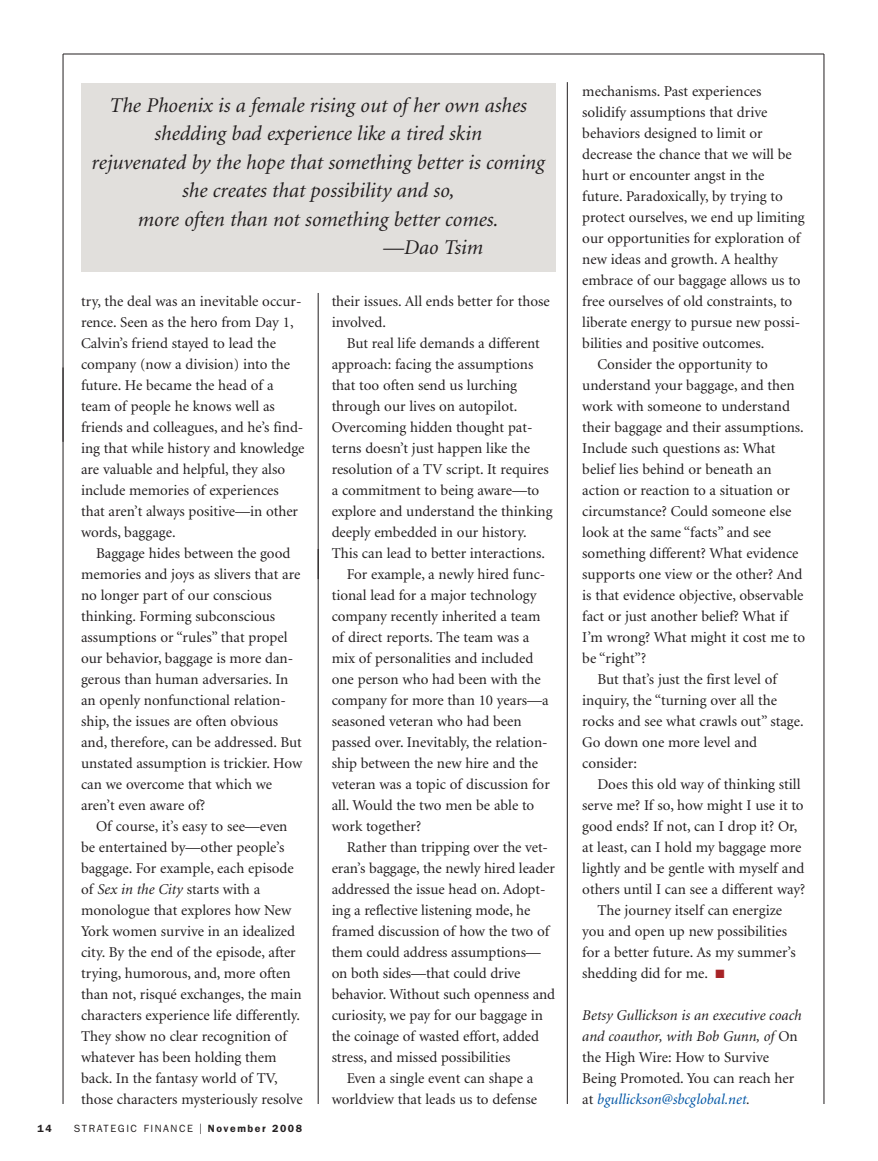
<style>
.page{position:relative;width:878px;height:1161px;background:#fff}
.page>*{position:absolute;margin:0;border:0;box-sizing:border-box;transform-origin:0 0}
.t1{font:italic 21px "Minion";color:#231f20}
.t2{font:15px/21px "Minion";color:#231f20}
.t3{font:italic 15px/21px "Minion";color:#231f20}
.t4{font:10.5px "Franklin Gothic";letter-spacing:.15em;color:#231f20}
.t5{font:600 10.5px "Franklin Gothic";color:#231f20}
.s1{font-style:italic}
.s2{font-size:15px}
.s3{font-weight:600}
.s4{color:#a72427}
.s5{font-style:normal}
.s6{color:#0155a5}
</style>
<div class="page">
<hr style="left:63px;top:368px;width:1px;height:736px;background:#231f20">
<hr style="left:63px;top:54px;width:1px;height:388px;background:#231f20">
<hr style="left:823px;top:54px;width:1px;height:1050px;background:#231f20">
<hr style="left:63px;top:54px;width:761px;height:1px;background:#231f20">
<hr style="left:318px;top:549px;width:1px;height:555px;background:#231f20">
<hr style="left:318px;top:293px;width:1px;height:286px;background:#231f20">
<hr style="left:567px;top:82px;width:1px;height:1022px;background:#231f20">
<div style="left:81px;top:83px;width:474px;height:189px;background:#e1dfdc"></div>
<h1 class="t1" style="left:110px;top:97px;width:418px">The Phoenix is a female rising out of her own ashes</h1>
<h1 class="t1" style="left:154px;top:125px;width:329px">shedding bad experience like a tired skin</h1>
<h1 class="t1" style="left:91px;top:154px;width:455px">rejuvenated by the hope that something better is coming</h1>
<h1 class="t1" style="left:182px;top:182px;width:274px">she creates that possibility and so,</h1>
<h1 class="t1" style="left:138px;top:211px;width:362px">more often than not something better comes.</h1>
<h1 class="t1" style="left:383px;top:239px;width:102px">—Dao Tsim</h1>
<p class="t2" style="left:81px;top:292px;width:225px">try, the deal was an inevitable occur&shy;rence. Seen as the hero from Day 1,<br>Calvin’s friend stayed to lead the company (now a division) into the future. He became the head of a team of people he knows well as friends and colleagues, and he’s find&shy;ing that while history and knowledge are valuable and helpful, they also include memories of experiences that aren’t always positive—in other words, baggage.</p>
<p class="t2" style="left:81px;top:544px;width:223px;text-indent:15px">Baggage hides between the good memories and joys as slivers that are no longer part of our conscious thinking. Forming subconscious assumptions or “rules” that propel our behavior, baggage is more dan&shy;gerous than human adversaries. In an openly nonfunctional relation&shy;ship, the issues are often obvious and, therefore, can be addressed. But unstated assumption is trickier. How can we overcome that which we aren’t even aware of?</p>
<p class="t2" style="left:81px;top:817px;width:223px;text-indent:15px">Of course, it’s easy to see—even be entertained by—other people’s baggage. For example, each episode of <span class="s1">Sex in the City</span> starts with a monologue that explores how New York women survive in an idealized city. By the end of the episode, after trying, humorous, and, more often than not, risqué exchanges, the main characters experience life differently.<br>They show no clear recognition of whatever has been holding them back. In the fantasy world of TV, those characters mysteriously resolve</p>
<p class="t5" style="left:38px;top:1125px;width:16px">14</p>
<p class="t4" style="left:74px;top:1125px;width:230px">STRATEGIC FINANCE <span class="s2">I</span> <span class="s3">November 2008</span></p>
<p class="t2" style="left:332px;top:292px;width:219px">their issues. All ends better for those involved.</p>
<p class="t2" style="left:346px;top:334px;width:195px">But real life demands a different</p>
<p class="t2" style="left:332px;top:355px;width:203px">approach: facing the assumptions</p>
<p class="t2" style="left:332px;top:376px;width:187px">that too often send us lurching</p>
<p class="t2" style="left:332px;top:397px;width:187px">through our lives on autopilot.</p>
<p class="t2" style="left:332px;top:418px;width:202px">Overcoming hidden thought pat-</p>
<p class="t2" style="left:332px;top:439px;width:200px">terns doesn’t just happen like the</p>
<p class="t2" style="left:332px;top:460px;width:218px">resolution of a TV script. It requires</p>
<p class="t2" style="left:332px;top:481px;width:209px">a commitment to being aware—to</p>
<p class="t2" style="left:332px;top:502px;width:222px">explore and understand the thinking</p>
<p class="t2" style="left:332px;top:523px;width:197px">deeply embedded in our history.</p>
<p class="t2" style="left:332px;top:544px;width:215px">This can lead to better interactions.</p>
<p class="t2" style="left:346px;top:565px;width:200px">For example, a newly hired func-</p>
<p class="t2" style="left:332px;top:586px;width:206px">tional lead for a major technology</p>
<p class="t2" style="left:332px;top:607px;width:210px">company recently inherited a team</p>
<p class="t2" style="left:332px;top:628px;width:199px">of direct reports. The team was a</p>
<p class="t2" style="left:332px;top:649px;width:203px">mix of personalities and included</p>
<p class="t2" style="left:332px;top:670px;width:210px">one person who had been with the</p>
<p class="t2" style="left:332px;top:691px;width:218px">company for more than 10 years—a</p>
<p class="t2" style="left:332px;top:712px;width:191px">seasoned veteran who had been</p>
<p class="t2" style="left:332px;top:733px;width:217px">passed over. Inevitably, the relation-</p>
<p class="t2" style="left:332px;top:754px;width:208px">ship between the new hire and the</p>
<p class="t2" style="left:332px;top:775px;width:220px">veteran was a topic of discussion for</p>
<p class="t2" style="left:332px;top:796px;width:204px">all. Would the two men be able to</p>
<p class="t2" style="left:332px;top:817px;width:91px">work together?</p>
<p class="t2" style="left:346px;top:838px;width:203px">Rather than tripping over the vet-</p>
<p class="t2" style="left:332px;top:859px;width:225px">eran’s baggage, the newly hired leader</p>
<p class="t2" style="left:332px;top:880px;width:215px">addressed the issue head on. Adopt-</p>
<p class="t2" style="left:332px;top:901px;width:200px">ing a reflective listening mode, he</p>
<p class="t2" style="left:332px;top:922px;width:219px">framed discussion of how the two of</p>
<p class="t2" style="left:332px;top:943px;width:211px">them could address assumptions—</p>
<p class="t2" style="left:332px;top:964px;width:190px">on both sides—that could drive</p>
<p class="t2" style="left:332px;top:985px;width:225px">behavior. Without such openness and</p>
<p class="t2" style="left:332px;top:1006px;width:213px">curiosity, we pay for our baggage in</p>
<p class="t2" style="left:332px;top:1027px;width:209px">the coinage of wasted effort, added</p>
<p class="t2" style="left:332px;top:1048px;width:180px">stress, and missed possibilities</p>
<p class="t2" style="left:346px;top:1069px;width:188px">Even a single event can shape a</p>
<p class="t2" style="left:332px;top:1090px;width:207px">worldview that leads us to defense</p>
<p class="t2" style="left:582px;top:82px;width:180px">mechanisms. Past experiences</p>
<p class="t2" style="left:582px;top:103px;width:186px">solidify assumptions that drive</p>
<p class="t2" style="left:582px;top:124px;width:182px">behaviors designed to limit or</p>
<p class="t2" style="left:582px;top:145px;width:211px">decrease the chance that we will be</p>
<p class="t2" style="left:582px;top:166px;width:184px">hurt or encounter angst in the</p>
<p class="t2" style="left:582px;top:187px;width:202px">future. Paradoxically, by trying to</p>
<p class="t2" style="left:582px;top:208px;width:224px">protect ourselves, we end up limiting</p>
<p class="t2" style="left:582px;top:229px;width:219px">our opportunities for exploration of</p>
<p class="t2" style="left:582px;top:250px;width:197px">new ideas and growth. A healthy</p>
<p class="t2" style="left:582px;top:271px;width:220px">embrace of our baggage allows us to</p>
<p class="t2" style="left:582px;top:292px;width:211px">free ourselves of old constraints, to</p>
<p class="t2" style="left:582px;top:313px;width:219px">liberate energy to pursue new possi-</p>
<p class="t2" style="left:582px;top:334px;width:183px">bilities and positive outcomes.</p>
<p class="t2" style="left:597px;top:355px;width:172px">Consider the opportunity to</p>
<p class="t2" style="left:582px;top:376px;width:214px">understand your baggage, and then</p>
<p class="t2" style="left:582px;top:397px;width:209px">work with someone to understand</p>
<p class="t2" style="left:582px;top:418px;width:223px">their baggage and their assumptions.</p>
<p class="t2" style="left:582px;top:439px;width:195px">Include such questions as: What</p>
<p class="t2" style="left:582px;top:460px;width:191px">belief lies behind or beneath an</p>
<p class="t2" style="left:582px;top:481px;width:209px">action or reaction to a situation or</p>
<p class="t2" style="left:582px;top:502px;width:210px">circumstance? Could someone else</p>
<p class="t2" style="left:582px;top:523px;width:190px">look at the same “facts” and see</p>
<p class="t2" style="left:582px;top:544px;width:218px">something different? What evidence</p>
<p class="t2" style="left:582px;top:565px;width:221px">supports one view or the other? And</p>
<p class="t2" style="left:582px;top:586px;width:223px">is that evidence objective, observable</p>
<p class="t2" style="left:582px;top:607px;width:207px">fact or just another belief? What if</p>
<p class="t2" style="left:582px;top:628px;width:224px">I’m wrong? What might it cost me to</p>
<p class="t2" style="left:582px;top:649px;width:65px">be “right”?</p>
<p class="t2" style="left:597px;top:670px;width:181px">But that’s just the first level of</p>
<p class="t2" style="left:582px;top:691px;width:196px">inquiry, the “turning over all the</p>
<p class="t2" style="left:582px;top:712px;width:223px">rocks and see what crawls out” stage.</p>
<p class="t2" style="left:582px;top:733px;width:176px">Go down one more level and</p>
<p class="t2" style="left:582px;top:754px;width:56px">consider:</p>
<p class="t2" style="left:597px;top:775px;width:205px">Does this old way of thinking still</p>
<p class="t2" style="left:582px;top:796px;width:223px">serve me? If so, how might I use it to</p>
<p class="t2" style="left:582px;top:817px;width:217px">good ends? If not, can I drop it? Or,</p>
<p class="t2" style="left:582px;top:838px;width:221px">at least, can I hold my baggage more</p>
<p class="t2" style="left:582px;top:859px;width:224px">lightly and be gentle with myself and</p>
<p class="t2" style="left:582px;top:880px;width:224px">others until I can see a different way?</p>
<p class="t2" style="left:597px;top:901px;width:186px">The journey itself can energize</p>
<p class="t2" style="left:582px;top:922px;width:206px">you and open up new possibilities</p>
<p class="t2" style="left:582px;top:943px;width:215px">for a better future. As my summer’s</p>
<p class="t2" style="left:582px;top:964px;width:144px">shedding did for me. <span class="s4">■</span></p>
<p class="t3" style="left:582px;top:1006px;width:221px">Betsy Gullickson is an executive coach and coauthor, with Bob Gunn, of <span class="s5">On the High Wire: How to Survive Being Promoted. You can reach her at</span> <span class="s6">bgullickson@sbcglobal.net</span>.</p>
</div>
